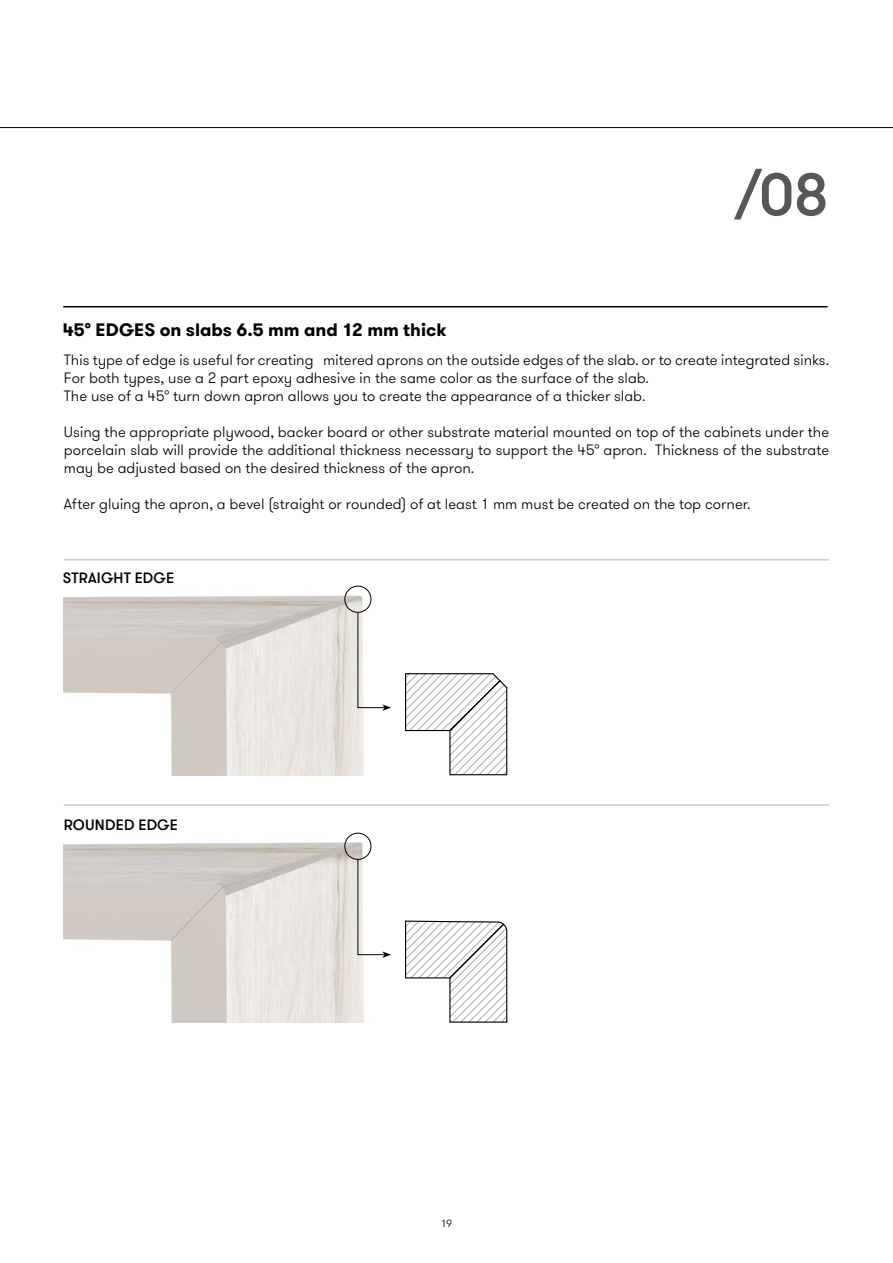
<style>
.page{position:relative;width:893px;height:1263px;background:#fff}
.page>*{position:absolute;margin:0;border:0;box-sizing:border-box;transform-origin:0 0}
.t1{font:500 60px "GT Walsheim";color:#575756}
.t2{font:700 18px "GT Walsheim";color:#000}
.t3{font:300 15px/18px "GT Walsheim";color:#000}
.t4{font:500 15px "GT Walsheim";letter-spacing:.01em;color:#000}
.t5{font:300 10.5px "GT Walsheim";color:#000}
</style>
<div class="page">
<hr style="left:0;top:127px;width:893px;height:1px;background:#000">
<img style="left:64px;top:585px;width:308px;height:190px">
<img style="left:64px;top:832px;width:308px;height:191px">
<hr style="left:64px;top:306px;width:763px;height:1px;background:#000">
<svg style="left:405px;top:673px;width:103px;height:103px"></svg>
<svg style="left:405px;top:921px;width:103px;height:102px"></svg>
<hr style="left:64px;top:805px;width:765px;height:1px;background:#b3b2b2">
<hr style="left:64px;top:560px;width:765px;height:1px;background:#b3b2b2">
<div style="left:344px;top:586px;width:27px;height:27px;border:1px solid #000;border-radius:50%"></div>
<svg style="left:358px;top:612px;width:33px;height:99px"></svg>
<div style="left:344px;top:833px;width:27px;height:27px;border:1px solid #000;border-radius:50%"></div>
<svg style="left:358px;top:859px;width:33px;height:99px"></svg>
<h1 class="t1" style="left:734px;top:156px;width:96px">/08</h1>
<p class="t2" style="left:63px;top:318px;width:385px">45° EDGES on slabs 6.5 mm and 12 mm thick</p>
<p class="t3" style="left:64px;top:350px;width:767px">This type of edge is useful for creating mitered aprons on the outside edges of the slab. or to create integrated sinks.<br>For both types, use a 2 part epoxy adhesive in the same color as the surface of the slab.<br>The use of a 45° turn down apron allows you to create the appearance of a thicker slab.</p>
<p class="t3" style="left:64px;top:422px;width:767px;text-align:justify">Using the appropriate plywood, backer board or other substrate material mounted on top of the cabinets under the porcelain slab will provide the additional thickness necessary to support the 45° apron. Thickness of the substrate may be adjusted based on the desired thickness of the apron.</p>
<p class="t3" style="left:64px;top:494px;width:688px">After gluing the apron, a bevel (straight or rounded) of at least 1 mm must be created on the top corner.</p>
<p class="t4" style="left:63px;top:568px;width:113px">STRAIGHT EDGE</p>
<p class="t4" style="left:64px;top:815px;width:116px">ROUNDED EDGE</p>
<p class="t5" style="left:441px;top:1216px;width:13px">19</p>
</div>
